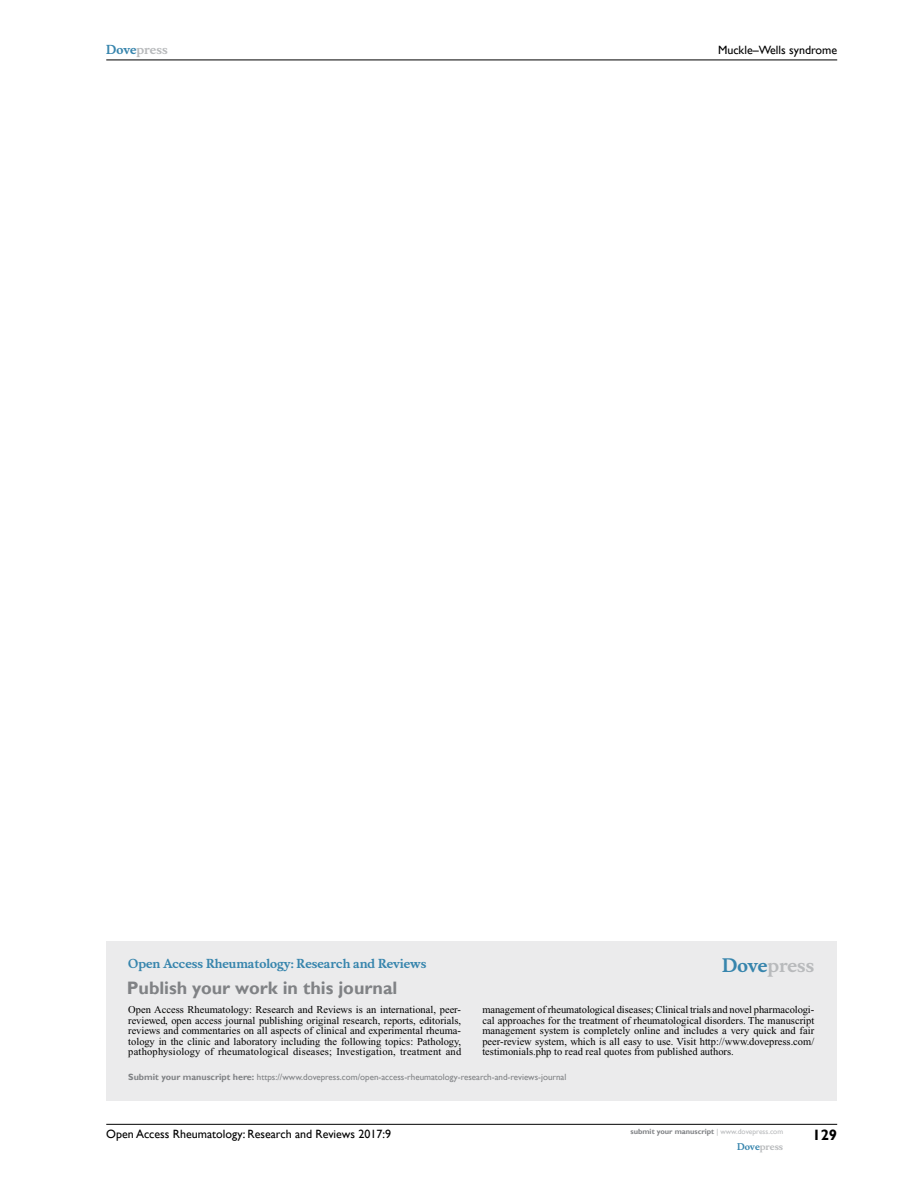
<style>
.page{position:relative;width:918px;height:1188px;background:#fff}
.page>*{position:absolute;margin:0;border:0;box-sizing:border-box;transform-origin:0 0}
.t1{font:700 18px "Gill Sans";color:#808285}
.t2{font:700 18px "Musee";color:#b8babc}
.t3{font:700 15px "Gill Sans";color:#000}
.t4{font:12px "Gill Sans";color:#000}
.t5{font:700 12px "Musee";color:#3785ad}
.t6{font:700 12px "Musee";color:#b8babc}
.t7{font:10.5px/10.5px "Times New Roman";color:#000;text-align:justify}
.t8{font:9px "Gill Sans";color:#808285}
.t9{font:700 9px "Musee";color:#b8babc}
.t10{font:700 7.5px "Gill Sans";color:#808285}
.s1{color:#3785ad}
.s2{font-weight:700}
.s3{font-weight:400;color:#b8babc}
</style>
<div class="page">
<div style="left:106px;top:941px;width:731px;height:159px;background:#ebebec"></div>
<hr style="left:106px;top:1124px;width:731px;height:1px;background:#000">
<hr style="left:106px;top:60px;width:731px;height:1px;background:#000">
<p class="t6" style="left:106px;top:43px;width:63px"><span class="s1">Dove</span>press</p>
<p class="t4" style="left:718px;top:43px;width:121px">Muckle–Wells syndrome</p>
<p class="t5" style="left:128px;top:956px;width:300px">Open Access Rheumatology: Research and Reviews</p>
<h1 class="t1" style="left:127px;top:977px;width:272px">Publish your work in this journal</h1>
<h1 class="t2" style="left:722px;top:955px;width:94px"><span class="s1">Dove</span>press</h1>
<p class="t7" style="left:128px;top:1004px;width:335px">Open Access Rheumatology: Research and Reviews is an international, peer&shy;reviewed, open access journal publishing original research, reports, editorials, reviews and commentaries on all aspects of clinical and experimental rheuma&shy;tology in the clinic and laboratory including the following topics: Pathology, pathophysiology of rheumatological diseases; Investigation, treatment and</p>
<p class="t7" style="left:482px;top:1004px;width:333px">management of rheumatological diseases; Clinical trials and novel pharmacologi&shy;cal approaches for the treatment of rheumatological disorders. The manuscript management system is completely online and includes a very quick and fair peer-review system, which is all easy to use. Visit http://www.dovepress.com/ testimonials.php to read real quotes from published authors.</p>
<p class="t8" style="left:128px;top:1072px;width:440px"><span class="s2">Submit your manuscript here:</span> https://www.dovepress.com/open-access-rheumatology-research-and-reviews-journal</p>
<p class="t4" style="left:106px;top:1127px;width:286px">Open Access Rheumatology: Research and Reviews 2017:9</p>
<p class="t10" style="left:631px;top:1127px;width:154px">submit your manuscript <span class="s3">| www.dovepress.com</span></p>
<p class="t9" style="left:737px;top:1141px;width:48px"><span class="s1">Dove</span>press</p>
<h2 class="t3" style="left:812px;top:1126px;width:26px">129</h2>
</div>
